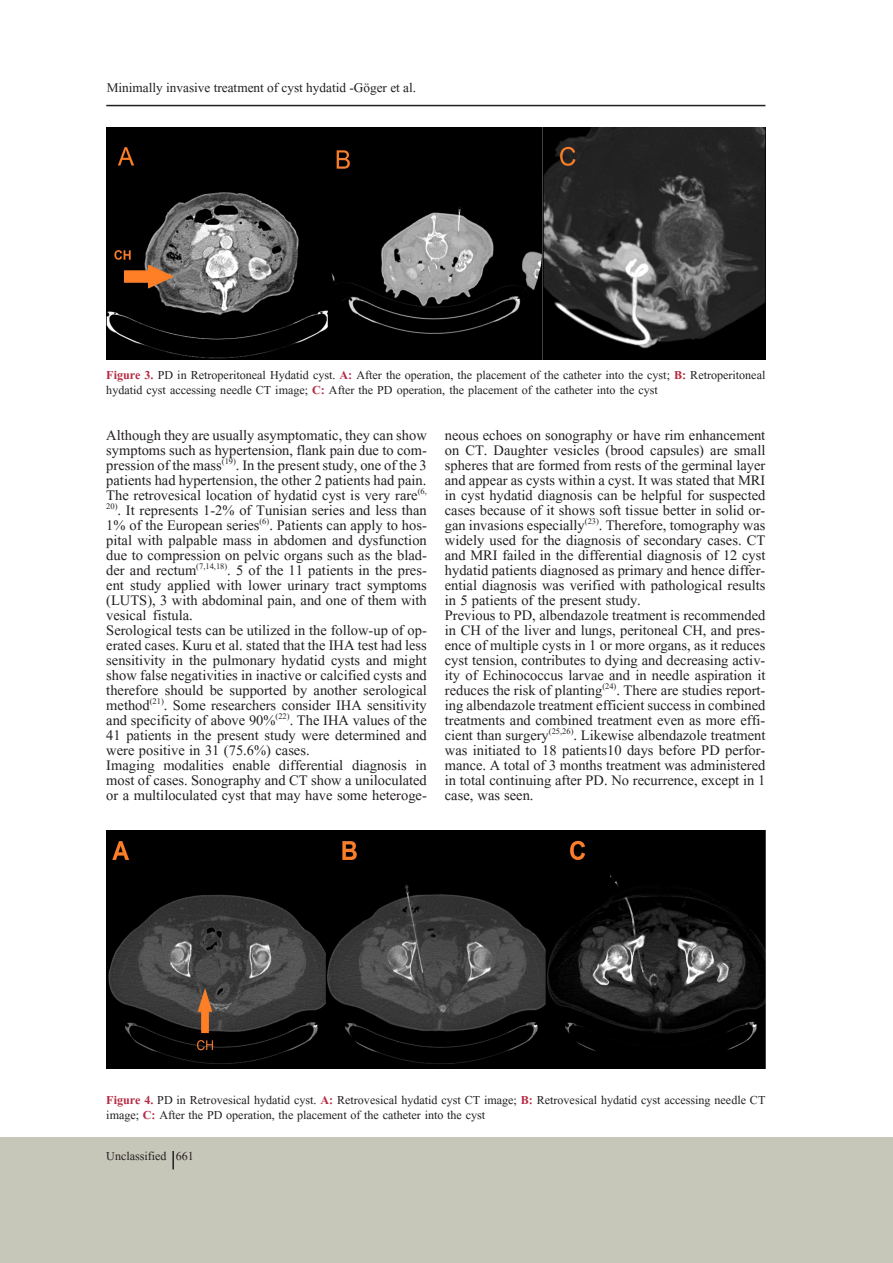
<style>
.page{position:relative;width:893px;height:1263px;background:#fff}
.page>*{position:absolute;margin:0;border:0;box-sizing:border-box;transform-origin:0 0}
.t1{font:18px/15px "Aparajita";color:#231f20;text-align:justify}
.t2{font:16.5px "Aparajita";color:#231f20}
.t3{font:15px/15px "Aparajita";color:#231f20}
.s1{font-weight:700;color:#b62841}
</style>
<div class="page">
<div style="left:0;top:1137px;width:893px;height:126px;background:#c7c7b9"></div>
<hr style="left:106px;top:105px;width:659px;height:1px;background:#231f20">
<img style="left:106px;top:128px;width:659px;height:232px">
<img style="left:106px;top:831px;width:659px;height:238px">
<svg style="left:172px;top:1151px;width:2px;height:18px"></svg>
<p class="t2" style="left:107px;top:80px;width:311px">Minimally invasive treatment of cyst hydatid -Göger et al.</p>
<p class="t3" style="left:106px;top:369px;width:661px"><span class="s1">Figure 3.</span> PD in Retroperitoneal Hydatid cyst. <span class="s1">A:</span> After the operation, the placement of the catheter into the cyst; <span class="s1">B:</span> Retroperitoneal hydatid cyst accessing needle CT image; <span class="s1">C:</span> After the PD operation, the placement of the catheter into the cyst</p>
<p class="t1" style="left:106px;top:429px;width:322px">Although they are usually asymptomatic, they can show symptoms such as hypertension, flank pain due to com&shy;pression of the mass<sup>(19)</sup>. In the present study, one of the 3 patients had hypertension, the other 2 patients had pain.</p>
<p class="t1" style="left:106px;top:489px;width:322px">The retrovesical location of hydatid cyst is very rare<sup>(6, 20)</sup>. It represents 1-2% of Tunisian series and less than 1% of the European series<sup>(6)</sup>. Patients can apply to hos&shy;pital with palpable mass in abdomen and dysfunction due to compression on pelvic organs such as the blad&shy;der and rectum<sup>(7,14,18)</sup>. 5 of the 11 patients in the pres&shy;ent study applied with lower urinary tract symptoms (LUTS), 3 with abdominal pain, and one of them with vesical fistula.</p>
<p class="t1" style="left:106px;top:624px;width:322px">Serological tests can be utilized in the follow-up of op&shy;erated cases. Kuru et al. stated that the IHA test had less sensitivity in the pulmonary hydatid cysts and might show false negativities in inactive or calcified cysts and therefore should be supported by another serological method<sup>(21)</sup>. Some researchers consider IHA sensitivity and specificity of above 90%<sup>(22)</sup>. The IHA values of the 41 patients in the present study were determined and were positive in 31 (75.6%) cases.</p>
<p class="t1" style="left:106px;top:759px;width:322px">Imaging modalities enable differential diagnosis in most of cases. Sonography and CT show a uniloculated or a multiloculated cyst that may have some heteroge-</p>
<p class="t1" style="left:445px;top:429px;width:322px">neous echoes on sonography or have rim enhancement on CT. Daughter vesicles (brood capsules) are small spheres that are formed from rests of the germinal layer and appear as cysts within a cyst. It was stated that MRI in cyst hydatid diagnosis can be helpful for suspected cases because of it shows soft tissue better in solid or&shy;gan invasions especially<sup>(23)</sup>. Therefore, tomography was widely used for the diagnosis of secondary cases. CT and MRI failed in the differential diagnosis of 12 cyst hydatid patients diagnosed as primary and hence differ&shy;ential diagnosis was verified with pathological results in 5 patients of the present study.</p>
<p class="t1" style="left:445px;top:609px;width:322px">Previous to PD, albendazole treatment is recommended in CH of the liver and lungs, peritoneal CH, and pres&shy;ence of multiple cysts in 1 or more organs, as it reduces cyst tension, contributes to dying and decreasing activ&shy;ity of Echinococcus larvae and in needle aspiration it reduces the risk of planting<sup>(24)</sup>. There are studies report&shy;ing albendazole treatment efficient success in combined treatments and combined treatment even as more effi&shy;cient than surgery<sup>(25,26)</sup>. Likewise albendazole treatment was initiated to 18 patients10 days before PD perfor&shy;mance. A total of 3 months treatment was administered in total continuing after PD. No recurrence, except in 1 case, was seen.</p>
<p class="t3" style="left:106px;top:1094px;width:661px"><span class="s1">Figure 4.</span> PD in Retrovesical hydatid cyst. <span class="s1">A:</span> Retrovesical hydatid cyst CT image; <span class="s1">B:</span> Retrovesical hydatid cyst accessing needle CT image; <span class="s1">C:</span> After the PD operation, the placement of the catheter into the cyst</p>
<p class="t3" style="left:106px;top:1149px;width:89px">Unclassified 661</p>
</div>
